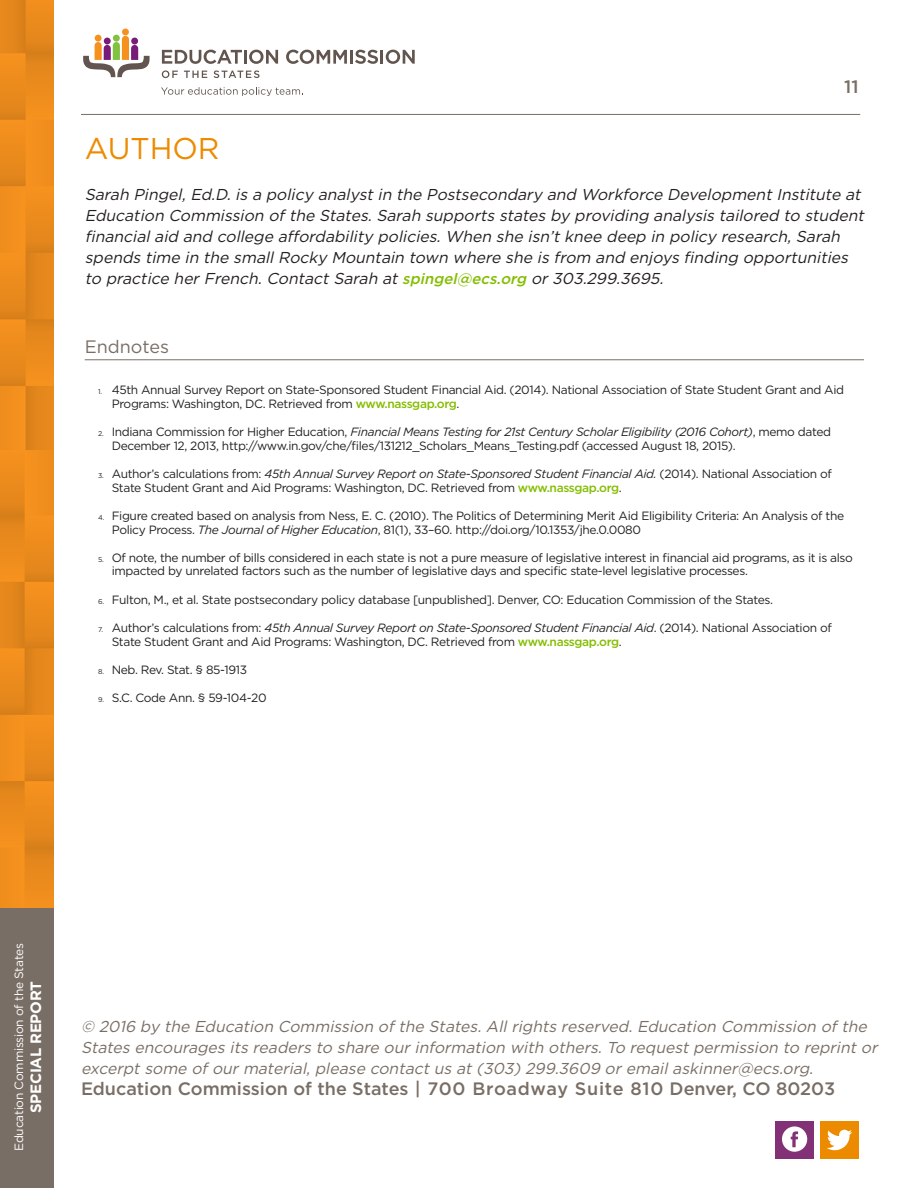
<style>
.page{position:relative;width:918px;height:1188px;background:#fff}
.page>*{position:absolute;margin:0;border:0;box-sizing:border-box;transform-origin:0 0}
.AUTHOR{font:30px "Gotham";color:#ed8b00}
.t1{font:500 18px "Gotham";color:#796e65}
.ENDNOTES{font:18px "Gotham";color:#796e65}
.Author_Bio{font:italic 15.75px/21px "Gotham";color:#231f20}
.t2{font:italic 15.75px/21px "Gotham";color:#796e65}
.t3{font:700 15px "Gotham";letter-spacing:-.02em;color:#fff}
.t4{font:12px/13.5px "Gotham";letter-spacing:-.03em;color:#212121}
.t5{font:12px "Gotham";letter-spacing:-.02em;color:#fff}
.s1{font-weight:500;font-size:15px;color:#84bd00}
.s2{font-size:7.05px}
.s3{font-weight:500;color:#84bd00}
.s4{font-style:italic}
</style>
<div class="page">
<div style="left:775px;top:1121px;width:39px;height:37px;background:#833177"></div>
<svg style="left:782px;top:1126px;width:25px;height:26px"></svg>
<div style="left:820px;top:1121px;width:39px;height:37px;background:#ed8b00"></div>
<svg style="left:827px;top:1130px;width:25px;height:20px"></svg>
<hr style="left:81px;top:114px;width:779px;height:1px;background:#796e65">
<div style="left:95px;top:35px;width:7px;height:7px;background:#f6911e;border-radius:50%"></div>
<div style="left:122px;top:29px;width:7px;height:6px;background:#f6911e;border-radius:50%"></div>
<div style="left:113px;top:35px;width:7px;height:7px;background:#81c340;border-radius:50%"></div>
<svg style="left:83px;top:36px;width:67px;height:41px"></svg>
<svg style="left:161px;top:87px;width:142px;height:9px"></svg>
<svg style="left:162px;top:50px;width:80px;height:14px"></svg>
<hr style="left:244px;top:50px;width:3px;height:14px;background:#62544e">
<svg style="left:249px;top:50px;width:29px;height:14px"></svg>
<svg style="left:286px;top:50px;width:61px;height:14px"></svg>
<hr style="left:350px;top:50px;width:3px;height:14px;background:#62544e">
<svg style="left:355px;top:50px;width:60px;height:14px"></svg>
<svg style="left:162px;top:70px;width:16px;height:8px"></svg>
<svg style="left:184px;top:71px;width:23px;height:7px"></svg>
<svg style="left:214px;top:70px;width:46px;height:8px"></svg>
<img style="left:0;top:0;width:54px;height:451px">
<div style="left:0;top:908px;width:54px;height:280px;background:#796e65"></div>
<img style="left:0;top:451px;width:54px;height:457px">
<hr style="left:85px;top:359px;width:779px;height:1px;background:#796e65">
<p class="t1" style="left:844px;top:75px;width:16px">11</p>
<p class="AUTHOR" style="left:85px;top:129px;width:136px">AUTHOR</p>
<p class="Author_Bio" style="left:85px;top:184px;width:785px">Sarah Pingel,Ed.D.is a policy analystin the Postsecondary and Workforce DevelopmentInstitute at Education Commission ofthe States.Sarah supports states by providing analysis tailored to student financialaid and college affordability policies.When she isn’tknee deep in policy research,Sarah spends time in the smallRocky Mountain town where she is from and enjoys finding opportunities to practice herFrench.ContactSarah at<span class="s1">spingel@ecs.org</span> or303.299.3695.</p>
<p class="ENDNOTES" style="left:85px;top:335px;width:86px">Endnotes</p>
<p class="t4" style="left:112px;top:383px;width:734px;text-indent:-14px"><span class="s2">1.</span> 45th Annual Survey Report on State-Sponsored Student Financial Aid. (2014). National Association of State Student Grant and Aid<br>Programs: Washington, DC. Retrieved from <span class="s3">www.nassgap.org</span>.</p>
<p class="t4" style="left:112px;top:425px;width:721px;text-indent:-14px"><span class="s2">2.</span> Indiana Commission for Higher Education, <span class="s4">Financial Means Testing for 21st Century Scholar Eligibility (2016 Cohort)</span>, memo dated<br>December 12, 2013, http://www.in.gov/che/files/131212_Scholars_Means_Testing.pdf (accessed August 18, 2015).</p>
<p class="t4" style="left:112px;top:467px;width:722px;text-indent:-14px"><span class="s2">3.</span> Author’s calculations from: <span class="s4">45th Annual Survey Report on State-Sponsored Student Financial Aid.</span> (2014). National Association of<br>State Student Grant and Aid Programs: Washington, DC. Retrieved from <span class="s3">www.nassgap.org</span>.</p>
<p class="t4" style="left:112px;top:509px;width:734px;text-indent:-14px"><span class="s2">4.</span> Figure created based on analysis from Ness, E. C. (2010). The Politics of Determining Merit Aid Eligibility Criteria: An Analysis of the<br>Policy Process. <span class="s4">The Journal of Higher Education</span>, 81(1), 33–60. http://doi.org/10.1353/jhe.0.0080</p>
<p class="t4" style="left:112px;top:551px;width:743px;text-indent:-14px"><span class="s2">5.</span> Of note, the number of bills considered in each state is not a pure measure of legislative interest in financial aid programs, as it is also impacted by unrelated factors such as the number of legislative days and specific state-level legislative processes.</p>
<p class="t4" style="left:98px;top:592px;width:676px"><span class="s2">6.</span> Fulton, M., et al. State postsecondary policy database [unpublished]. Denver, CO: Education Commission of the States.</p>
<p class="t4" style="left:112px;top:621px;width:722px;text-indent:-14px"><span class="s2">7.</span> Author’s calculations from: <span class="s4">45th Annual Survey Report on State-Sponsored Student Financial Aid</span>. (2014). National Association of<br>State Student Grant and Aid Programs: Washington, DC. Retrieved from <span class="s3">www.nassgap.org</span>.</p>
<p class="t4" style="left:98px;top:663px;width:150px"><span class="s2">8.</span> Neb. Rev. Stat. § 85-1913</p>
<p class="t4" style="left:98px;top:691px;width:170px"><span class="s2">9.</span> S.C. Code Ann. § 59-104-20</p>
<p class="t5" style="left:11px;top:1151px;width:209px;rotate:-90deg">Education Commission of the States</p>
<p class="t3" style="left:26px;top:1113px;width:133px;rotate:-90deg">SPECIAL REPORT</p>
<p class="t2" style="left:81px;top:1015px;width:802px">© 2016 by the Education Commission ofthe States.Allrights reserved.Education Commission ofthe<br>States encourages its readers to share ourinformation with others.To requestpermission to reprintor excerptsome ofourmaterial,please contactus at(303)299.3609 oremailaskinner@ecs.org.</p>
<p class="t1" style="left:81px;top:1077px;width:756px">Education Commission of the States | 700 Broadway Suite 810 Denver, CO 80203</p>
</div>
